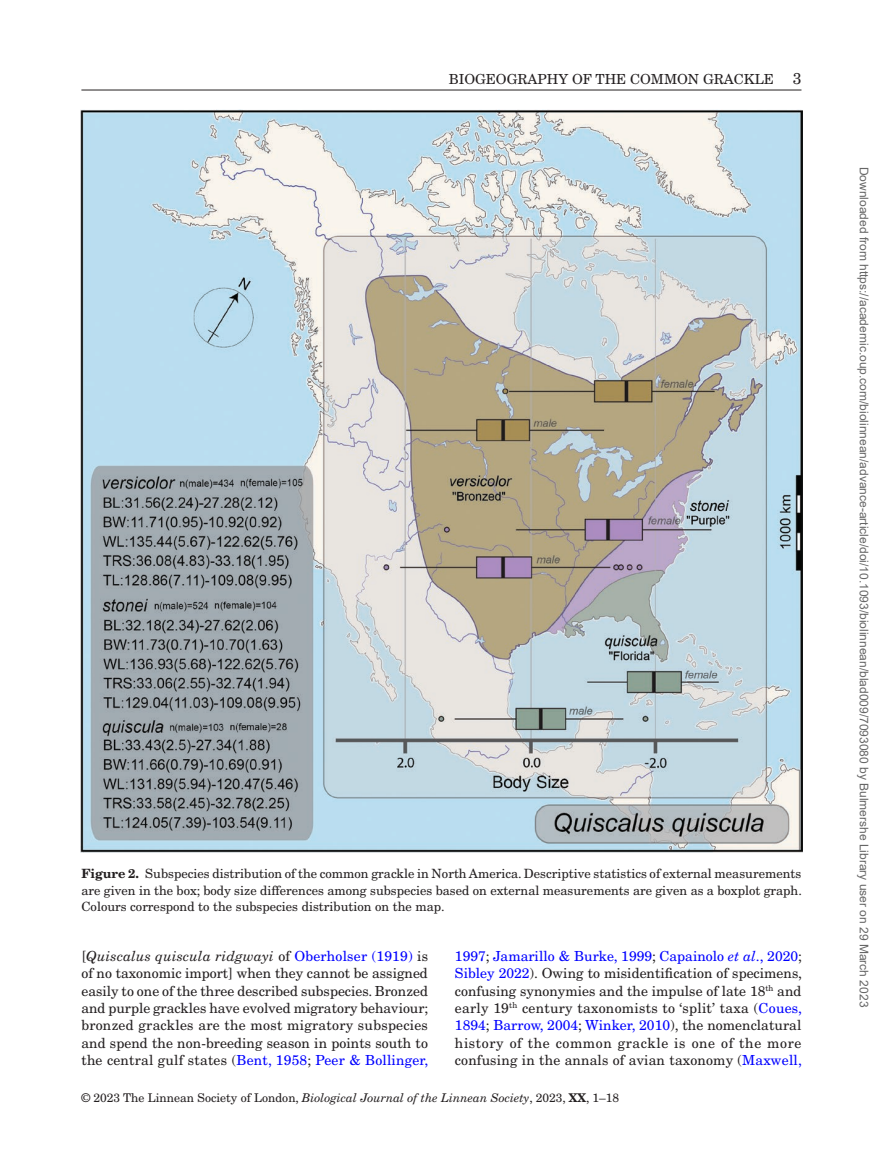
<style>
.page{position:relative;width:893px;height:1174px;background:#fff}
.page>*{position:absolute;margin:0;border:0;box-sizing:border-box;transform-origin:0 0}
.t1{font:13.8px/17.2px "New Century Schlbk LT Std";letter-spacing:.01em;color:#231f20;text-align:justify}
.t2{font:12.75px/16.5px "New Century Schlbk LT Std";color:#231f20;text-align:justify}
.t3{font:12px "Arial";color:#666}
.t4{font:12px "New Century Schlbk LT Std";color:#231f20}
.s1{font-size:15.75px}
.s2{font-weight:700}
.s3{font-style:italic}
.s4{color:#00f}
.s5{font-style:italic;color:#00f}
</style>
<div class="page">
<hr style="left:81px;top:90px;width:720px;height:1px;background:#231f20">
<img style="left:81px;top:110px;width:721px;height:742px">
<p class="t1" style="left:449px;top:70px;width:354px">BIOGEOGRAPHY OF THE COMMON GRACKLE <span class="s1">3</span></p>
<p class="t2" style="left:81px;top:865px;width:722px"><span class="s2">Figure 2.</span> Subspecies distribution of the common grackle in North America. Descriptive statistics of external measurements are given in the box; body size differences among subspecies based on external measurements are given as a boxplot graph.<br>Colours correspond to the subspecies distribution on the map.</p>
<p class="t1" style="left:81px;top:947px;width:349px">[<span class="s3">Quiscalus quiscula ridgwayi</span> of <span class="s4">Oberholser (1919)</span> is of no taxonomic import] when they cannot be assigned easily to one of the three described subspecies. Bronzed and purple grackles have evolved migratory behaviour; bronzed grackles are the most migratory subspecies and spend the non-breeding season in points south to the central gulf states (<span class="s4">Bent, 1958</span>; <span class="s4">Peer &amp; Bollinger,</span></p>
<p class="t1" style="left:455px;top:947px;width:349px"><span class="s4">1997</span>; <span class="s4">Jamarillo &amp; Burke, 1999</span>; <span class="s4">Capainolo</span> <span class="s5">et al</span><span class="s4">., 2020</span>; <span class="s4">Sibley 2022</span>). Owing to misidentification of specimens, confusing synonymies and the impulse of late 18<sup>th</sup> and early 19<sup>th</sup> century taxonomists to ‘split’ taxa (<span class="s4">Coues, 1894</span>; <span class="s4">Barrow, 2004</span>; <span class="s4">Winker, 2010</span>), the nomenclatural history of the common grackle is one of the more confusing in the annals of avian taxonomy (<span class="s4">Maxwell,</span></p>
<p class="t4" style="left:81px;top:1090px;width:539px">© 2023 The Linnean Society of London, <span class="s3">Biological Journal of the Linnean Society</span>, 2023, <span class="s2">XX</span>, 1–18</p>
<p class="t3" style="left:868px;top:167px;width:842px;rotate:90deg">Downloaded from https://academic.oup.com/biolinnean/advance-article/doi/10.1093/biolinnean/blad009/7093080 by Bulmershe Library user on 29 March 2023</p>
</div>
